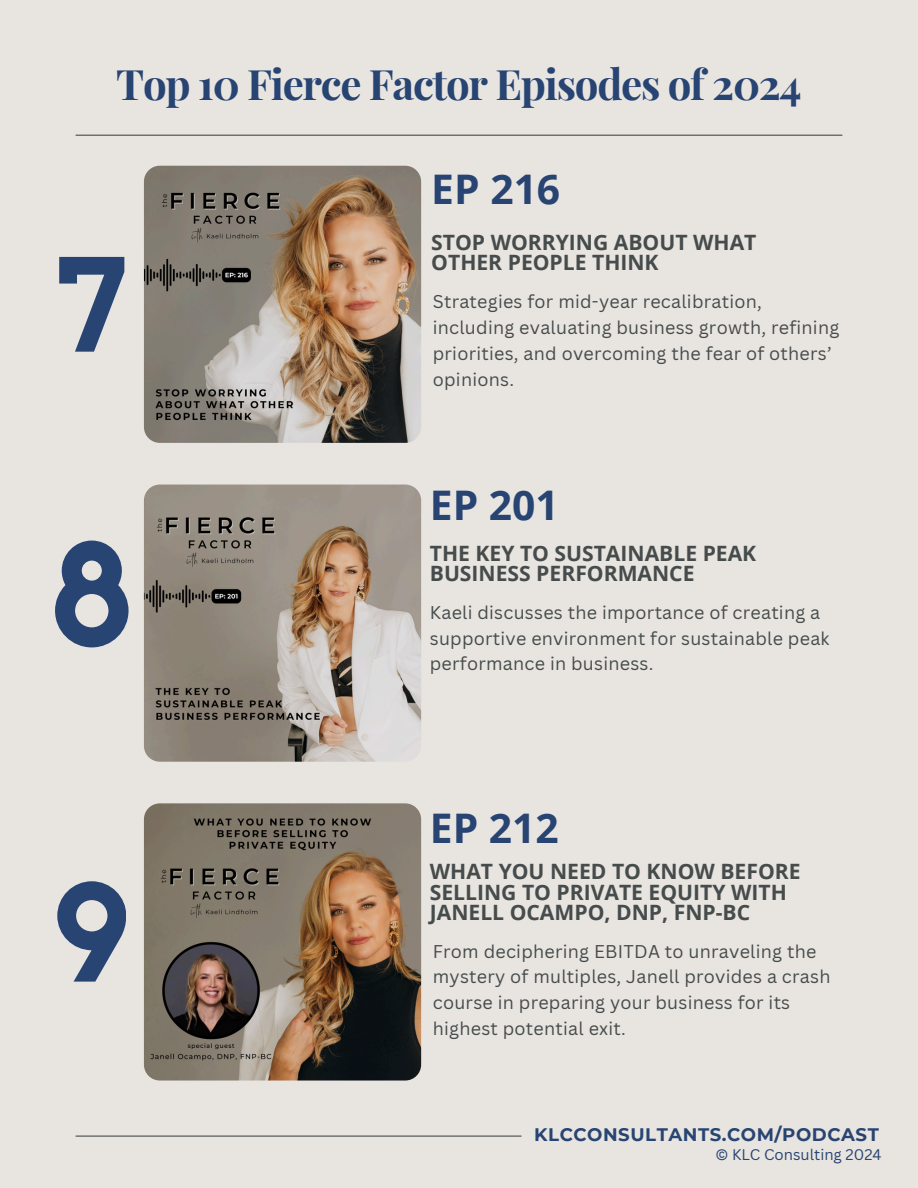
<style>
.page{position:relative;width:918px;height:1188px;background:#e8e4e0}
.page>*{position:absolute;margin:0;border:0;box-sizing:border-box;transform-origin:0 0}
.t1{font:700 42px "Playfair Display";letter-spacing:-.03em;color:#274472}
.t2{font:700 40.8px "Open Sans";color:#274472}
.t3{font:700 21.15px/20.2px "Open Sans";color:#464c4c}
.t4{font:700 18.15px "Montserrat";letter-spacing:.03em;color:#274472}
.t5{font:18px/25.8px "Canva Sans";letter-spacing:.015em;color:#464c4c}
.t6{font:15px "Canva Sans";color:#274472}
</style>
<div class="page">
<hr style="left:76px;top:135px;width:766px;height:1px;background:#464c4c">
<img style="left:144px;top:485px;width:277px;height:277px;border-radius:16px">
<img style="left:144px;top:803px;width:277px;height:278px;border-radius:16px">
<hr style="left:76px;top:1136px;width:445px;height:1px;background:#464c4c">
<img style="left:144px;top:166px;width:277px;height:277px;border-radius:16px">
<svg style="left:59px;top:257px;width:65px;height:94px"></svg>
<svg style="left:55px;top:541px;width:73px;height:106px"></svg>
<svg style="left:57px;top:881px;width:69px;height:100px"></svg>
<h1 class="t1" style="left:116px;top:54px;width:687px">Top 10 Fierce Factor Episodes of 2024</h1>
<p class="t2" style="left:431px;top:161px;width:130px">EP 216</p>
<h5 class="t3" style="left:431px;top:232px;width:327px">STOP WORRYING ABOUT WHAT<br>OTHER PEOPLE THINK</h5>
<p class="t5" style="left:433px;top:288px;width:408px">Strategies for mid-year recalibration, including evaluating business growth, refining priorities, and overcoming the fear of others’ opinions.</p>
<h1 class="t2" style="left:430px;top:477px;width:130px">EP 201</h1>
<p class="t3" style="left:430px;top:542px;width:328px">THE KEY TO SUSTAINABLE PEAK<br>BUSINESS PERFORMANCE</p>
<h3 class="t5" style="left:430px;top:599px;width:401px">Kaeli discusses the importance of creating a supportive environment for sustainable peak performance in business.</h3>
<p class="t2" style="left:430px;top:800px;width:130px">EP 212</p>
<p class="t3" style="left:430px;top:861px;width:372px">WHAT YOU NEED TO KNOW BEFORE<br>SELLING TO PRIVATE EQUITY WITH<br>JANELL OCAMPO, DNP, FNP-BC</p>
<h1 class="t5" style="left:433px;top:938px;width:399px">From deciphering EBITDA to unraveling the mystery of multiples, Janell provides a crash course in preparing your business for its highest potential exit.</h1>
<h5 class="t4" style="left:534px;top:1123px;width:346px">KLCCONSULTANTS.COM/PODCAST</h5>
<h3 class="t6" style="left:715px;top:1144px;width:168px">© KLC Consulting 2024</h3>
</div>
